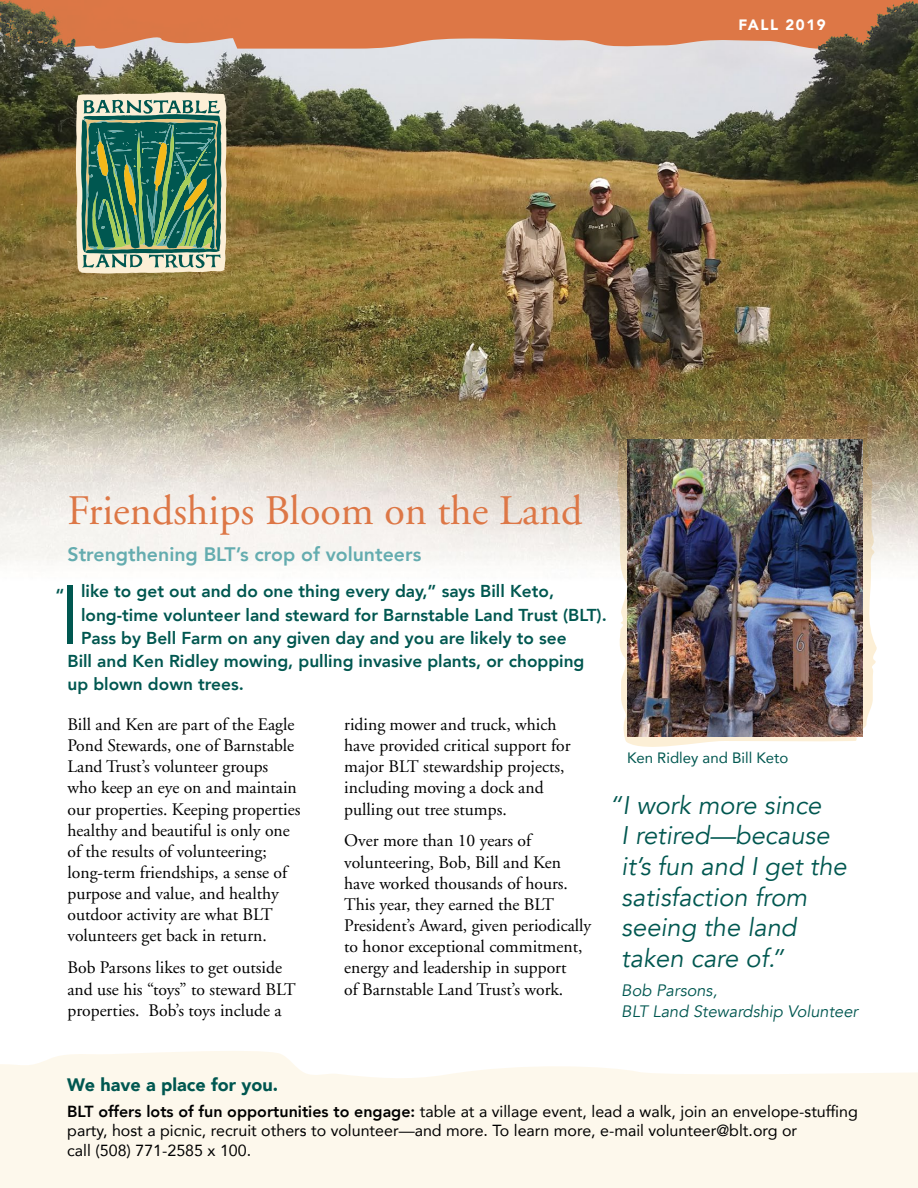
<style>
.page{position:relative;width:918px;height:1188px;background:#fff}
.page>*{position:absolute;margin:0;border:0;box-sizing:border-box;transform-origin:0 0}
.t1{font:300 82.95px "Avenir";color:#005750}
.t2{font:42px "Adobe Garamond";color:#dd7746}
.t3{font:italic 25.5px/30.6px "Avenir";color:#005750}
.t4{font:800 19.5px "Avenir";color:#64acaf}
.t5{font:900 18px "Avenir";color:#005750}
.t6{font:17.7px/21.1px "Adobe Garamond";color:#000}
.t7{font:800 17.25px "Avenir";color:#005750}
.t8{font:italic 16.5px/21px "Avenir";color:#005750}
.t9{font:16.05px/19.2px "Avenir";color:#000}
.t10{font:15px "Avenir";color:#005750}
.t11{font:900 15px "Avenir";letter-spacing:.1em;color:#fff}
.s1{font-weight:800}
</style>
<div class="page">
<img style="left:0;top:66px;width:918px;height:499px">
<svg style="left:615px;top:417px;width:264px;height:330px"></svg>
<svg style="left:0;top:1051px;width:918px;height:137px;background:#fdf8ee"></svg>
<svg style="left:76px;top:92px;width:151px;height:182px;background:#679375"></svg>
<svg style="left:0;top:0;width:918px;height:66px;background:#c88c6e"></svg>
<img style="left:628px;top:440px;width:235px;height:296px">
<p class="t11" style="left:738px;top:12px;width:89px">FALL 2019</p>
<h2 class="t2" style="left:68px;top:488px;width:517px">Friendships Bloom on the Land</h2>
<p class="t4" style="left:68px;top:539px;width:355px">Strengthening BLT’s crop of volunteers</p>
<h1 class="t1" style="left:59px;top:566px;width:23px">I</h1>
<p class="t7" style="left:81px;top:578px;width:475px">like to get out and do one thing every day,” says Bill Keto,</p>
<p class="t7" style="left:55px;top:581px;width:10px">“</p>
<p class="t7" style="left:81px;top:601px;width:527px">long-time volunteer land steward for Barnstable Land Trust (BLT).</p>
<p class="t7" style="left:81px;top:624px;width:487px">Pass by Bell Farm on any given day and you are likely to see</p>
<p class="t7" style="left:67px;top:648px;width:519px">Bill and Ken Ridley mowing, pulling invasive plants, or chopping</p>
<p class="t7" style="left:67px;top:671px;width:178px">up blown down trees.</p>
<p class="t6" style="left:68px;top:714px;width:234px">Bill and Ken are part of the Eagle<br>Pond Stewards, one of Barnstable<br>Land Trust’s volunteer groups who keep an eye on and maintain our properties. Keeping properties healthy and beautiful is only one of the results of volunteering; long-term friendships, a sense of purpose and value, and healthy outdoor activity are what BLT volunteers get back in return.</p>
<p class="t6" style="left:68px;top:958px;width:230px">Bob Parsons likes to get outside and use his “toys” to steward BLT properties. Bob’s toys include a</p>
<p class="t6" style="left:344px;top:714px;width:228px">riding mower and truck, which have provided critical support for major BLT stewardship projects, including moving a dock and pulling out tree stumps.</p>
<p class="t6" style="left:344px;top:831px;width:249px">Over more than 10 years of volunteering, Bob, Bill and Ken have worked thousands of hours.<br>This year, they earned the BLT<br>President’s Award, given periodically to honor exceptional commitment, energy and leadership in support<br>of Barnstable Land Trust’s work.</p>
<p class="t10" style="left:627px;top:746px;width:163px">Ken Ridley and Bill Keto</p>
<h3 class="t3" style="left:621px;top:790px;width:227px;text-indent:-12px">“I work more since<br>I retired—because it’s fun and I get the satisfaction from seeing the land taken care of.”</h3>
<p class="t8" style="left:621px;top:980px;width:238px">Bob Parsons,<br>BLT Land Stewardship Volunteer</p>
<p class="t5" style="left:67px;top:1069px;width:212px">We have a place for you.</p>
<p class="t9" style="left:67px;top:1101px;width:792px"><span class="s1">BLT offers lots of fun opportunities to engage:</span> table at a village event, lead a walk, join an envelope-stuffing party, host a picnic, recruit others to volunteer—and more. To learn more, e-mail volunteer@blt.org or<br>call (508) 771-2585 x 100.</p>
</div>
